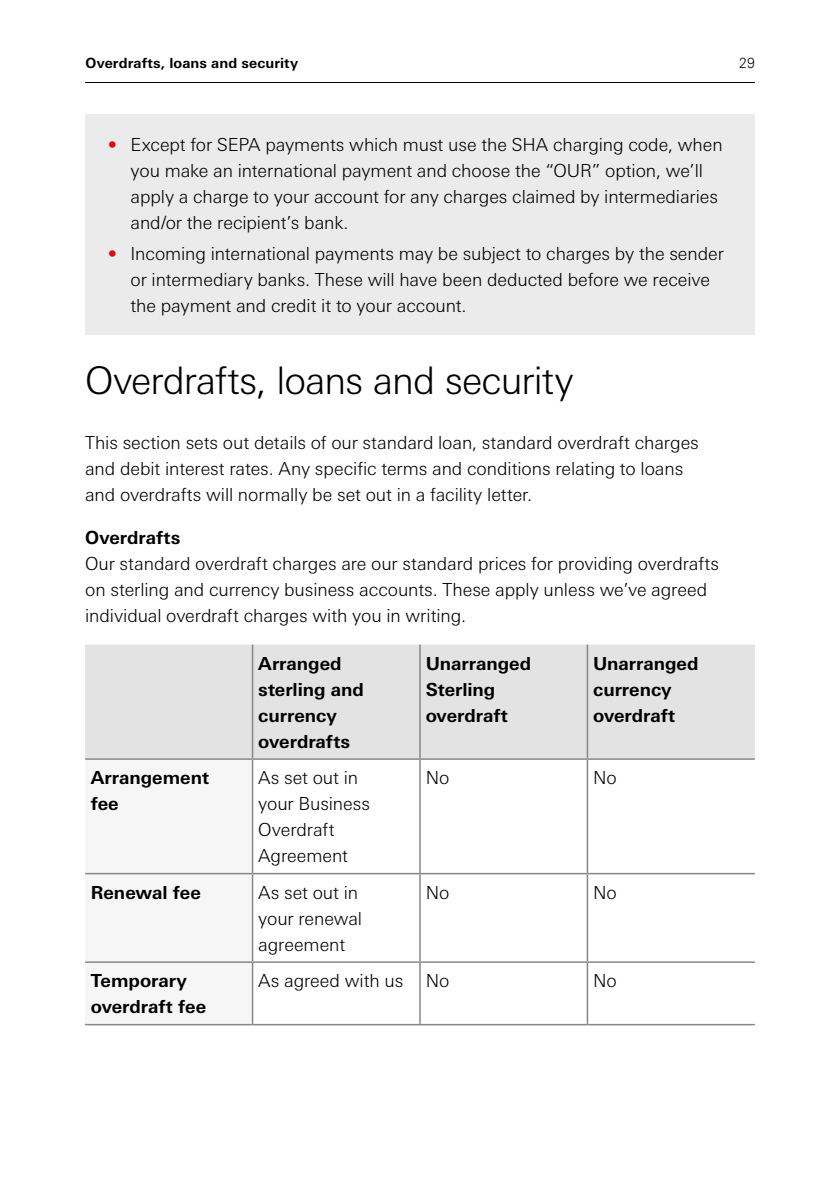
<style>
.page{position:relative;width:840px;height:1191px;background:#fff}
.page>*{position:absolute;margin:0;border:0;box-sizing:border-box;transform-origin:0 0}
.BB_Indesign_Style_H2{font:300 38px "Univers Nextfor HSBC";letter-spacing:-.025em;color:#000}
.Body_Copy_Body_Copy_9_13{font:300 18px/26px "Univers Nextfor HSBC";letter-spacing:-.005em;color:#000}
.Body_Copy_Body_Copy_9_13-2{font:700 18px/26px "Univers Nextfor HSBC";color:#000}
.BB_Indesign_Style_H3{font:700 18px "Univers Nextfor HSBC";color:#000}
.t1{font:700 14px "Univers Nextfor HSBC";letter-spacing:.01em;color:#000}
.t2{font:300 14px "Univers Nextfor HSBC";color:#000}
.s1{color:#e30613}
</style>
<div class="page">
<hr style="left:85px;top:82px;width:669px;height:1px;background:#000">
<div style="left:85px;top:114px;width:669px;height:137px;background:#ebebeb"></div>
<div style="left:85px;top:224px;width:669px;height:111px;background:#ebebeb"></div>
<div style="left:85px;top:644px;width:669px;height:114px;background:#e3e3e3"></div>
<div style="left:85px;top:760px;width:167px;height:264px;background:#f6f6f6"></div>
<hr style="left:252px;top:644px;width:1px;height:114px;background:#878787">
<hr style="left:419px;top:644px;width:1px;height:114px;background:#878787">
<hr style="left:586px;top:644px;width:2px;height:114px;background:#878787">
<hr style="left:252px;top:760px;width:1px;height:113px;background:#878787">
<hr style="left:419px;top:760px;width:1px;height:113px;background:#878787">
<hr style="left:586px;top:760px;width:2px;height:113px;background:#878787">
<hr style="left:85px;top:873px;width:167px;height:1px;background:#878787">
<hr style="left:252px;top:873px;width:168px;height:1px;background:#878787">
<hr style="left:252px;top:874px;width:1px;height:87px;background:#878787">
<hr style="left:420px;top:873px;width:167px;height:1px;background:#878787">
<hr style="left:419px;top:874px;width:1px;height:87px;background:#878787">
<hr style="left:587px;top:873px;width:167px;height:1px;background:#878787">
<hr style="left:586px;top:874px;width:2px;height:87px;background:#878787">
<hr style="left:85px;top:961px;width:167px;height:2px;background:#878787">
<hr style="left:252px;top:961px;width:168px;height:2px;background:#878787">
<hr style="left:252px;top:963px;width:1px;height:61px;background:#878787">
<hr style="left:420px;top:961px;width:167px;height:2px;background:#878787">
<hr style="left:419px;top:963px;width:1px;height:61px;background:#878787">
<hr style="left:587px;top:961px;width:167px;height:2px;background:#878787">
<hr style="left:586px;top:963px;width:2px;height:61px;background:#878787">
<hr style="left:85px;top:1024px;width:167px;height:1px;background:#878787">
<hr style="left:252px;top:1024px;width:168px;height:1px;background:#878787">
<hr style="left:420px;top:1024px;width:167px;height:1px;background:#878787">
<hr style="left:587px;top:1024px;width:167px;height:1px;background:#878787">
<hr style="left:85px;top:758px;width:167px;height:2px;background:#878787">
<hr style="left:252px;top:758px;width:168px;height:2px;background:#878787">
<hr style="left:420px;top:758px;width:167px;height:2px;background:#878787">
<hr style="left:587px;top:758px;width:167px;height:2px;background:#878787">
<p class="t1" style="left:86px;top:53px;width:214px">Overdrafts, loans and security</p>
<p class="t2" style="left:738px;top:53px;width:17px">29</p>
<p class="Body_Copy_Body_Copy_9_13" style="left:130px;top:130px;width:593px;text-indent:-23px"><span class="s1">•</span> Except for SEPA payments which must use the SHA charging code, when you make an international payment and choose the “OUR” option, we’ll apply a charge to your account for any charges claimed by intermediaries and/or the recipient’s bank.</p>
<p class="Body_Copy_Body_Copy_9_13" style="left:130px;top:240px;width:594px;text-indent:-23px"><span class="s1">•</span> Incoming international payments may be subject to charges by the sender or intermediary banks. These will have been deducted before we receive the payment and credit it to your account.</p>
<h2 class="BB_Indesign_Style_H2" style="left:85px;top:354px;width:490px">Overdrafts, loans and security</h2>
<p class="Body_Copy_Body_Copy_9_13" style="left:85px;top:428px;width:615px">This section sets out details of our standard loan, standard overdraft charges and debit interest rates. Any specific terms and conditions relating to loans and overdrafts will normally be set out in a facility letter.</p>
<h3 class="BB_Indesign_Style_H3" style="left:85px;top:524px;width:97px">Overdrafts</h3>
<p class="Body_Copy_Body_Copy_9_13" style="left:85px;top:549px;width:635px">Our standard overdraft charges are our standard prices for providing overdrafts on sterling and currency business accounts. These apply unless we’ve agreed individual overdraft charges with you in writing.</p>
<p class="Body_Copy_Body_Copy_9_13-2" style="left:258px;top:649px;width:107px">Arranged sterling and currency overdrafts</p>
<p class="Body_Copy_Body_Copy_9_13-2" style="left:425px;top:649px;width:107px">Unarranged<br>Sterling overdraft</p>
<p class="Body_Copy_Body_Copy_9_13-2" style="left:592px;top:649px;width:107px">Unarranged currency overdraft</p>
<p class="Body_Copy_Body_Copy_9_13-2" style="left:91px;top:763px;width:120px">Arrangement fee</p>
<p class="Body_Copy_Body_Copy_9_13" style="left:258px;top:763px;width:113px">As set out in your Business<br>Overdraft<br>Agreement</p>
<p class="Body_Copy_Body_Copy_9_13" style="left:425px;top:763px;width:25px">No</p>
<p class="Body_Copy_Body_Copy_9_13" style="left:592px;top:763px;width:25px">No</p>
<p class="Body_Copy_Body_Copy_9_13-2" style="left:91px;top:878px;width:112px">Renewal fee</p>
<p class="Body_Copy_Body_Copy_9_13" style="left:258px;top:878px;width:105px">As set out in your renewal agreement</p>
<p class="Body_Copy_Body_Copy_9_13" style="left:425px;top:878px;width:25px">No</p>
<p class="Body_Copy_Body_Copy_9_13" style="left:592px;top:878px;width:25px">No</p>
<p class="Body_Copy_Body_Copy_9_13-2" style="left:91px;top:966px;width:117px">Temporary overdraft fee</p>
<p class="Body_Copy_Body_Copy_9_13" style="left:258px;top:966px;width:147px">As agreed with us</p>
<p class="Body_Copy_Body_Copy_9_13" style="left:425px;top:966px;width:25px">No</p>
<p class="Body_Copy_Body_Copy_9_13" style="left:592px;top:966px;width:25px">No</p>
</div>
